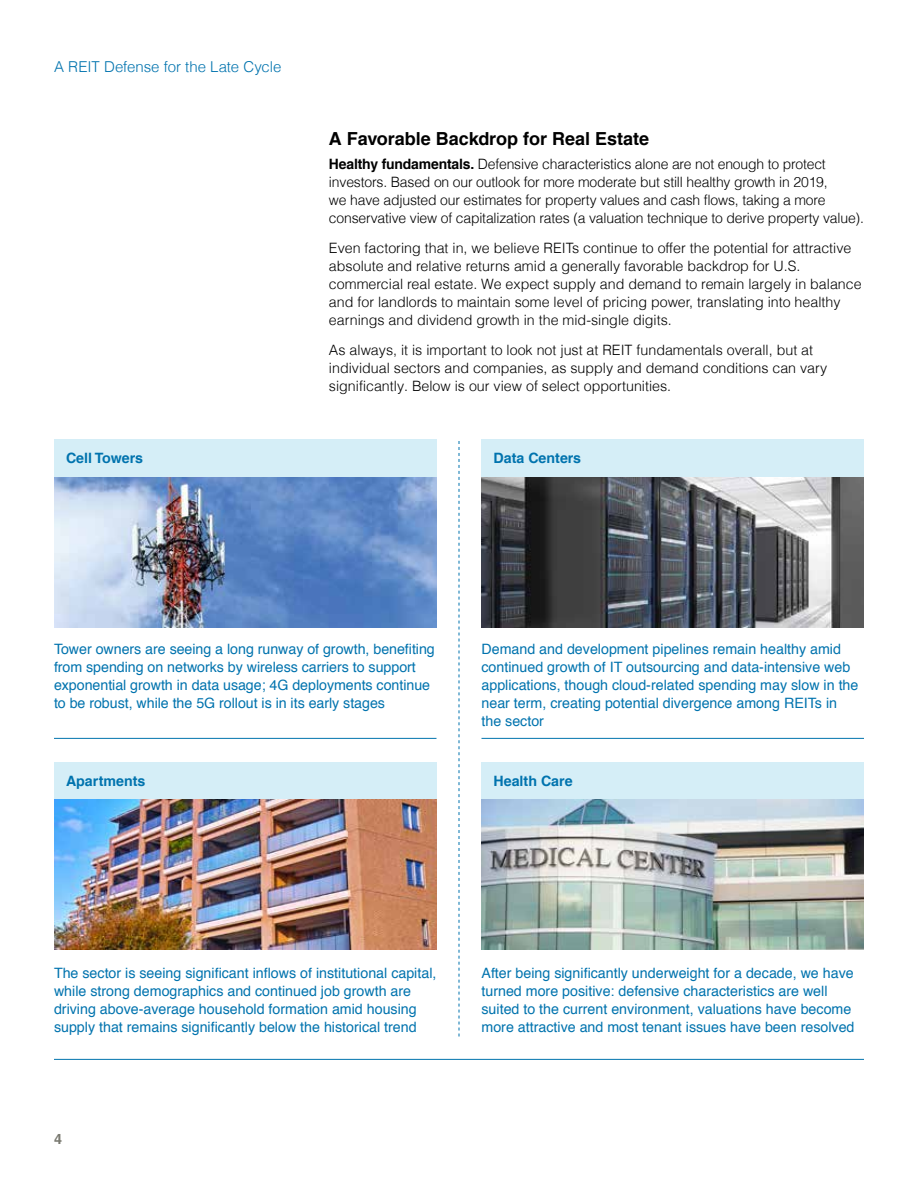
<style>
.page{position:relative;width:918px;height:1188px;background:#fff}
.page>*{position:absolute;margin:0;border:0;box-sizing:border-box;transform-origin:0 0}
.t1{font:700 18px "Helvetica LT Com";letter-spacing:-.005em;color:#000}
.t2{font:300 15px "Helvetica LT Com";letter-spacing:-.005em;color:#0073ae}
.t3{font:14.25px/18px "Helvetica";color:#0073ae}
.t4{font:300 14.25px/18px "Helvetica LT Com";color:#000}
.t5{font:700 14.25px "Helvetica LT Com";color:#0073ae}
.t6{font:700 14.25px "Helvetica LT Com";color:#7a7a71}
.s1{font-weight:700}
</style>
<div class="page">
<div style="left:54px;top:440px;width:382px;height:37px;background:#d5eef7"></div>
<img style="left:54px;top:477px;width:382px;height:150px">
<div style="left:54px;top:762px;width:382px;height:38px;background:#d5eef7"></div>
<img style="left:54px;top:800px;width:382px;height:149px">
<div style="left:482px;top:440px;width:382px;height:37px;background:#d5eef7"></div>
<img style="left:482px;top:477px;width:382px;height:150px">
<div style="left:482px;top:762px;width:382px;height:38px;background:#d5eef7"></div>
<img style="left:482px;top:800px;width:382px;height:150px">
<svg style="left:459px;top:441px;width:1px;height:595px"></svg>
<hr style="left:54px;top:738px;width:382px;height:1px;background:#0073ae">
<hr style="left:54px;top:1059px;width:810px;height:1px;background:#0073ae">
<hr style="left:482px;top:738px;width:382px;height:1px;background:#0073ae">
<p class="t2" style="left:54px;top:57px;width:229px">A REIT Defense for the Late Cycle</p>
<p class="t5" style="left:66px;top:450px;width:78px">Cell Towers</p>
<p class="t1" style="left:329px;top:128px;width:322px">A Favorable Backdrop for Real Estate</p>
<p class="t4" style="left:329px;top:155px;width:537px"><span class="s1">Healthy fundamentals.</span> Defensive characteristics alone are not enough to protect investors. Based on our outlook for more moderate but still healthy growth in 2019,<br>we have adjusted our estimates for property values and cash flows, taking a more conservative view of capitalization rates (a valuation technique to derive property value).</p>
<p class="t4" style="left:329px;top:239px;width:534px">Even factoring that in, we believe REITs continue to offer the potential for attractive absolute and relative returns amid a generally favorable backdrop for U.S. commercial real estate. We expect supply and demand to remain largely in balance and for landlords to maintain some level of pricing power, translating into healthy earnings and dividend growth in the mid-single digits.</p>
<p class="t4" style="left:329px;top:341px;width:500px">As always, it is important to look not just at REIT fundamentals overall, but at individual sectors and companies, as supply and demand conditions can vary significantly. Below is our view of select opportunities.</p>
<p class="t5" style="left:494px;top:450px;width:89px">Data Centers</p>
<p class="t3" style="left:54px;top:640px;width:382px">Tower owners are seeing a long runway of growth, benefiting from spending on networks by wireless carriers to support exponential growth in data usage; 4G deployments continue to be robust, while the 5G rollout is in its early stages</p>
<p class="t5" style="left:66px;top:772px;width:81px">Apartments</p>
<p class="t3" style="left:482px;top:640px;width:379px">Demand and development pipelines remain healthy amid continued growth of IT outsourcing and data-intensive web applications, though cloud-related spending may slow in the near term, creating potential divergence among REITs in the sector</p>
<p class="t5" style="left:494px;top:772px;width:81px">Health Care</p>
<p class="t3" style="left:54px;top:964px;width:384px">The sector is seeing significant inflows of institutional capital, while strong demographics and continued job growth are driving above-average household formation amid housing supply that remains significantly below the historical trend</p>
<p class="t6" style="left:54px;top:1131px;width:9px">4</p>
<p class="t3" style="left:482px;top:964px;width:375px">After being significantly underweight for a decade, we have turned more positive: defensive characteristics are well suited to the current environment, valuations have become more attractive and most tenant issues have been resolved</p>
</div>
